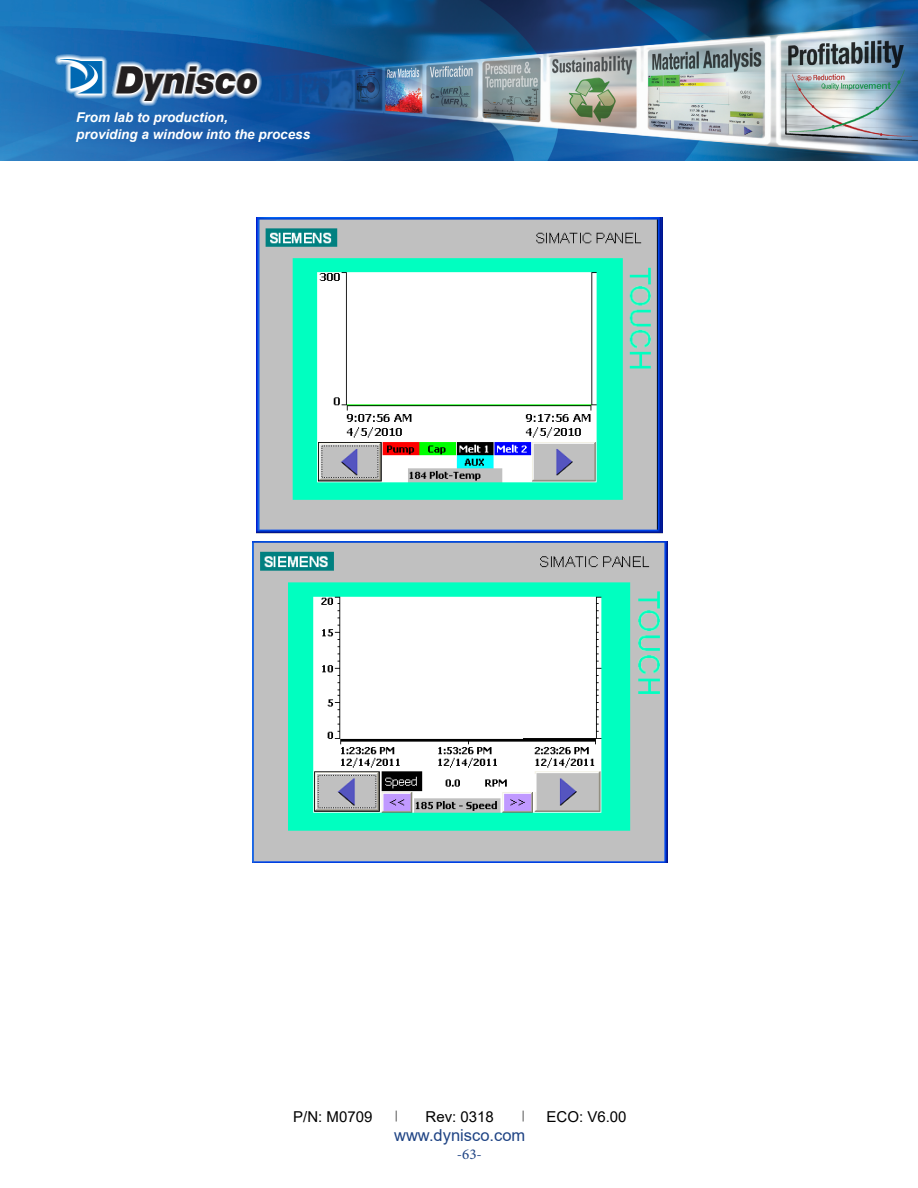
<style>
.page{position:relative;width:918px;height:1188px;background:#fff}
.page>*{position:absolute;margin:0;border:0;box-sizing:border-box;transform-origin:0 0}
.t1{font:16.5px "Arial";color:#1e4384}
.t2{font:15px "Arial";color:#000}
.t3{font:15px "Minion Pro";color:#1e4384}
.t4{font:italic 700 13.5px/17.1px "Arial";color:#fff}
</style>
<div class="page">
<svg style="left:522px;top:1111px;width:2px;height:11px"></svg>
<img style="left:0;top:0;width:918px;height:161px">
<img style="left:257px;top:218px;width:406px;height:315px">
<img style="left:252px;top:541px;width:415px;height:322px">
<p class="t4" style="left:76px;top:109px;width:236px">From lab to production,<br>providing a window into the process</p>
<p class="t2" style="left:293px;top:1106px;width:81px">P/N: M0709</p>
<p class="t2" style="left:426px;top:1106px;width:70px">Rev: 0318</p>
<p class="t2" style="left:547px;top:1106px;width:82px">ECO: V6.00</p>
<p class="t1" style="left:394px;top:1124px;width:133px">www.dynisco.com</p>
<p class="t3" style="left:457px;top:1145px;width:27px">-63-</p>
</div>
